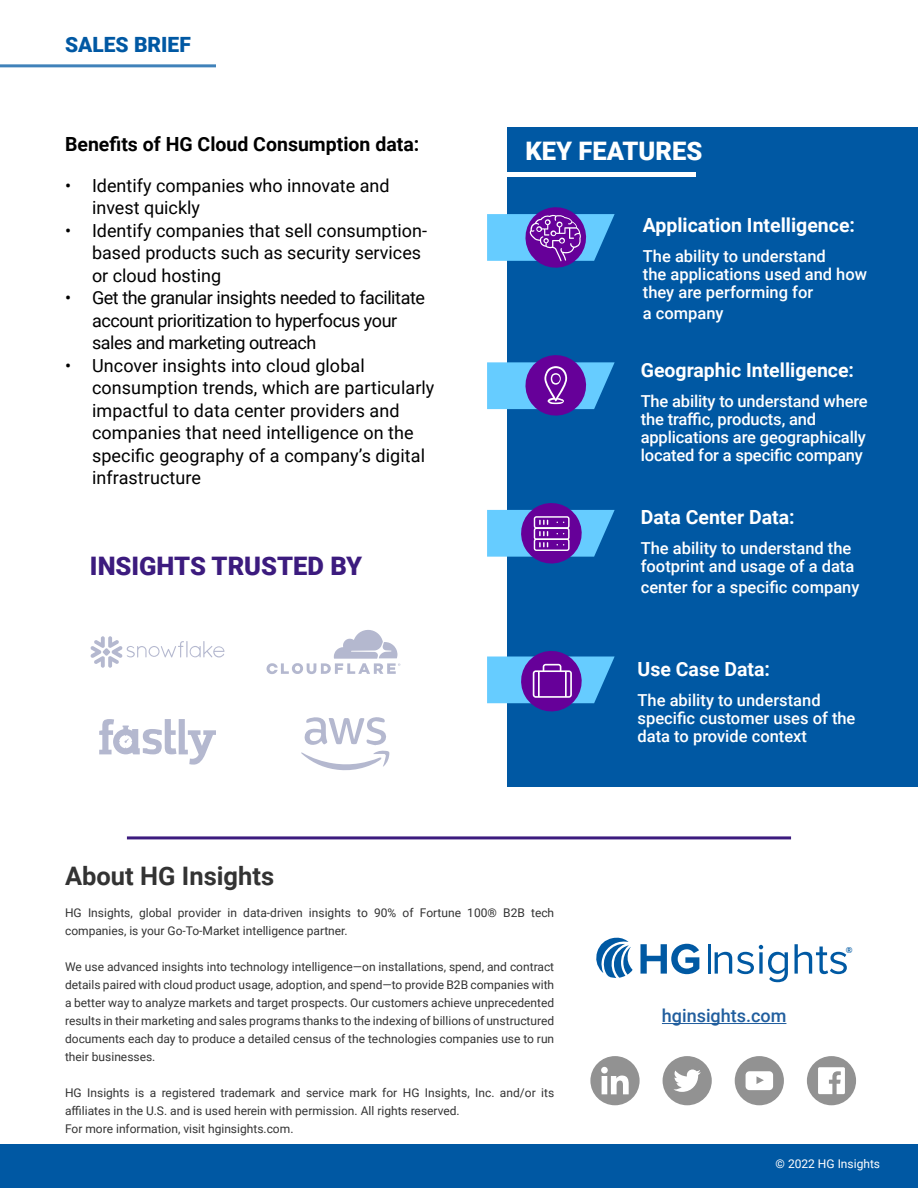
<style>
.page{position:relative;width:918px;height:1188px;background:#fff}
.page>*{position:absolute;margin:0;border:0;box-sizing:border-box;transform-origin:0 0}
.t1{font:900 25.5px "Roboto";color:#3c1b7e}
.t2{font:700 25.5px "Roboto";color:#333}
.t3{font:900 25.5px "Roboto";color:#fff}
.t4{font:900 21px "Roboto";color:#0058a3}
.t5{font:700 19.5px "Roboto";color:#fff}
.t6{font:700 19.5px "Roboto";color:#000}
.t7{font:18px/22.5px "Roboto";color:#000}
.t8{font:18px/22.5px "Roboto";letter-spacing:-.025em;color:#000}
.t9{font:500 18px "Roboto";color:#215e9e}
.t10{font:500 16.5px/18px "Roboto";color:#fff}
.t11{font:12px/18px "Roboto";color:#333}
.t12{font:12px "Roboto";color:#fff}
.t13{font:600 8.25px "Lato";color:#0059a3}
</style>
<div class="page">
<div style="left:508px;top:128px;width:410px;height:659px;background:#0058a3"></div>
<hr style="left:487px;top:173px;width:208px;height:4px;background:#fff">
<svg style="left:487px;top:499px;width:128px;height:69px"></svg>
<svg style="left:487px;top:203px;width:128px;height:69px"></svg>
<svg style="left:487px;top:647px;width:128px;height:69px"></svg>
<svg style="left:487px;top:351px;width:128px;height:69px"></svg>
<div style="left:735px;top:1056px;width:49px;height:49px;background:#929292;border-radius:50%"></div>
<svg style="left:746px;top:1071px;width:27px;height:19px"></svg>
<div style="left:663px;top:1056px;width:49px;height:49px;background:#929292;border-radius:50%"></div>
<svg style="left:674px;top:1070px;width:27px;height:22px"></svg>
<div style="left:590px;top:1056px;width:50px;height:49px;background:#929292;border-radius:50%"></div>
<svg style="left:601px;top:1067px;width:28px;height:27px"></svg>
<div style="left:807px;top:1056px;width:49px;height:49px;background:#929292;border-radius:50%"></div>
<svg style="left:818px;top:1067px;width:27px;height:27px"></svg>
<hr style="left:662px;top:1023px;width:124px;height:1px;background:#215e9e">
<svg style="left:596px;top:938px;width:37px;height:40px"></svg>
<svg style="left:640px;top:944px;width:59px;height:30px"></svg>
<hr style="left:708px;top:944px;width:3px;height:30px;background:#0059a3">
<svg style="left:715px;top:945px;width:73px;height:37px"></svg>
<svg style="left:795px;top:944px;width:52px;height:30px"></svg>
<hr style="left:0;top:64px;width:216px;height:3px;background:#4082ba">
<svg style="left:91px;top:636px;width:134px;height:32px"></svg>
<svg style="left:301px;top:717px;width:88px;height:54px"></svg>
<svg style="left:99px;top:719px;width:117px;height:46px"></svg>
<svg style="left:267px;top:630px;width:133px;height:44px"></svg>
<hr style="left:127px;top:836px;width:664px;height:3px;background:#3c1b7e">
<div style="left:0;top:1144px;width:918px;height:44px;background:#0058a3"></div>
<h2 class="t4" style="left:65px;top:32px;width:127px">SALES BRIEF</h2>
<h3 class="t6" style="left:65px;top:133px;width:356px">Benefits of HG Cloud Consumption data:</h3>
<h3 class="t7" style="left:92px;top:174px;width:299px;text-indent:-27px">• Identify companies who innovate and invest quickly</h3>
<h3 class="t7" style="left:92px;top:219px;width:337px;text-indent:-27px">• Identify companies that sell consumption&shy;based products such as security services or cloud hosting</h3>
<h3 class="t8" style="left:92px;top:287px;width:334px;text-indent:-27px">• Get the granular insights needed to facilitate account prioritization to hyperfocus your sales and marketing outreach</h3>
<h3 class="t7" style="left:92px;top:354px;width:344px;text-indent:-27px">• Uncover insights into cloud global consumption trends, which are particularly impactful to data center providers and companies that need intelligence on the specific geography of a company’s digital infrastructure</h3>
<h1 class="t1" style="left:90px;top:551px;width:274px">INSIGHTS TRUSTED BY</h1>
<h1 class="t2" style="left:65px;top:861px;width:211px">About HG Insights</h1>
<h1 class="t3" style="left:525px;top:136px;width:178px">KEY FEATURES</h1>
<h3 class="t5" style="left:643px;top:214px;width:214px">Application Intelligence:</h3>
<h3 class="t10" style="left:643px;top:247px;width:226px">The ability to understand<br>the applications used and how they are performing for</h3>
<h3 class="t10" style="left:643px;top:304px;width:82px">a company</h3>
<h3 class="t5" style="left:641px;top:359px;width:215px">Geographic Intelligence:</h3>
<h3 class="t10" style="left:641px;top:392px;width:229px">The ability to understand where the traffic, products, and applications are geographically located for a specific company</h3>
<h3 class="t5" style="left:641px;top:506px;width:156px">Data Center Data:</h3>
<h3 class="t10" style="left:641px;top:539px;width:215px">The ability to understand the footprint and usage of a data</h3>
<h3 class="t10" style="left:641px;top:578px;width:220px">center for a specific company</h3>
<h3 class="t5" style="left:638px;top:658px;width:134px">Use Case Data:</h3>
<h3 class="t10" style="left:638px;top:691px;width:219px">The ability to understand specific customer uses of the data to provide context</h3>
<p class="t11" style="left:65px;top:904px;width:491px">HG Insights, global provider in data-driven insights to 90% of Fortune 100® B2B tech companies, is your Go-To-Market intelligence partner.</p>
<p class="t11" style="left:65px;top:958px;width:491px;text-align:justify">We use advanced insights into technology intelligence—on installations, spend, and contract details paired with cloud product usage, adoption, and spend—to provide B2B companies with a better way to analyze markets and target prospects. Our customers achieve unprecedented results in their marketing and sales programs thanks to the indexing of billions of unstructured documents each day to produce a detailed census of the technologies companies use to run their businesses.</p>
<p class="t11" style="left:65px;top:1084px;width:491px">HG Insights is a registered trademark and service mark for HG Insights, Inc. and/or its affiliates in the U.S. and is used herein with permission. All rights reserved.<br>For more information, visit hginsights.com.</p>
<h3 class="t9" style="left:662px;top:1005px;width:126px">hginsights.com</h3>
<p class="t13" style="left:846px;top:944px;width:8px">®</p>
<p class="t12" style="left:776px;top:1157px;width:106px">© 2022 HG Insights</p>
</div>
